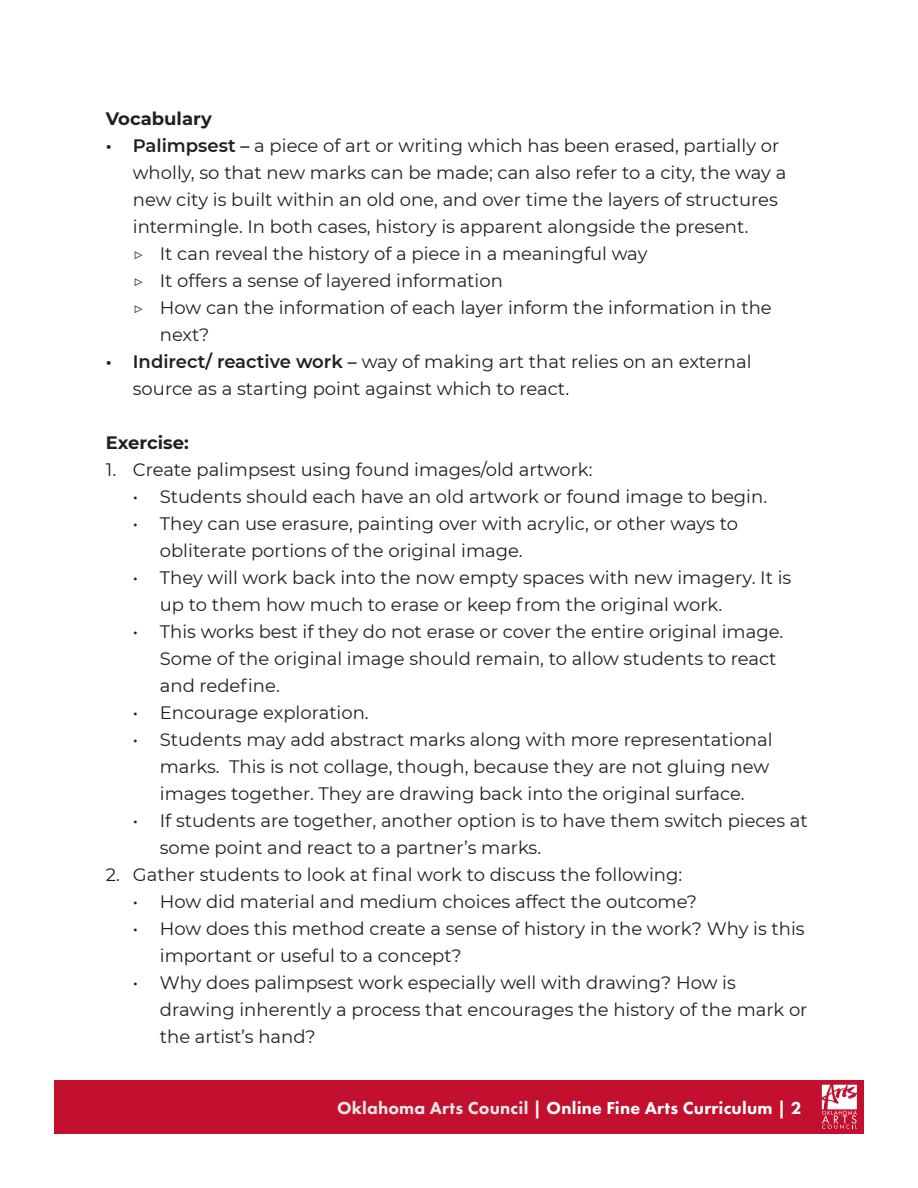
<style>
.page{position:relative;width:918px;height:1188px;background:#fff}
.page>*{position:absolute;margin:0;border:0;box-sizing:border-box;transform-origin:0 0}
.t1{font:18px/27px "Montserrat";color:#231f20}
.t2{font:800 18px "Futura PT";letter-spacing:.01em;color:#fff}
.t3{font:700 18px "Montserrat";color:#231f20}
.s1{font-weight:600}
.s2{color:#e6e7e9}
</style>
<div class="page">
<div style="left:54px;top:1080px;width:810px;height:54px;background:#c3102f"></div>
<svg style="left:822px;top:1085px;width:35px;height:44px"></svg>
<p class="t3" style="left:106px;top:106px;width:108px">Vocabulary</p>
<p class="t1" style="left:133px;top:132px;width:655px;text-indent:-27px"><span class="s1">• Palimpsest –</span> a piece of art or writing which has been erased, partially or wholly, so that new marks can be made; can also refer to a city, the way a new city is built within an old one, and over time the layers of structures intermingle. In both cases, history is apparent alongside the present.</p>
<p class="t1" style="left:133px;top:240px;width:516px">▷ It can reveal the history of a piece in a meaningful way</p>
<p class="t1" style="left:133px;top:267px;width:372px">▷ It offers a sense of layered information</p>
<p class="t1" style="left:160px;top:294px;width:613px;text-indent:-27px">▷ How can the information of each layer inform the information in the next?</p>
<p class="t1" style="left:133px;top:348px;width:620px;text-indent:-27px"><span class="s1">• Indirect/ reactive work –</span> way of making art that relies on an external source as a starting point against which to react.</p>
<p class="t3" style="left:106px;top:430px;width:84px">Exercise:</p>
<p class="t1" style="left:106px;top:456px;width:488px">1. Create palimpsest using found images/old artwork:</p>
<p class="t1" style="left:133px;top:483px;width:636px">• Students should each have an old artwork or found image to begin.</p>
<p class="t1" style="left:160px;top:510px;width:580px;text-indent:-27px">• They can use erasure, painting over with acrylic, or other ways to obliterate portions of the original image.</p>
<p class="t1" style="left:160px;top:564px;width:633px;text-indent:-27px">• They will work back into the now empty spaces with new imagery. It is up to them how much to erase or keep from the original work.</p>
<p class="t1" style="left:160px;top:618px;width:625px;text-indent:-27px">• This works best if they do not erase or cover the entire original image.<br>Some of the original image should remain, to allow students to react and redefine.</p>
<p class="t1" style="left:133px;top:699px;width:237px">• Encourage exploration.</p>
<p class="t1" style="left:160px;top:726px;width:614px;text-indent:-27px">• Students may add abstract marks along with more representational marks. This is not collage, though, because they are not gluing new images together. They are drawing back into the original surface.</p>
<p class="t1" style="left:160px;top:807px;width:650px;text-indent:-27px">• If students are together, another option is to have them switch pieces at some point and react to a partner’s marks.</p>
<p class="t1" style="left:106px;top:861px;width:578px">2. Gather students to look at final work to discuss the following:</p>
<p class="t1" style="left:133px;top:888px;width:566px">• How did material and medium choices affect the outcome?</p>
<p class="t1" style="left:160px;top:915px;width:646px;text-indent:-27px">• How does this method create a sense of history in the work? Why is this important or useful to a concept?</p>
<p class="t1" style="left:160px;top:969px;width:649px;text-indent:-27px">• Why does palimpsest work especially well with drawing? How is drawing inherently a process that encourages the history of the mark or the artist’s hand?</p>
<p class="t2" style="left:337px;top:1097px;width:466px"><span class="s2">Oklahoma Arts Council</span> | Online Fine Arts Curriculum | 2</p>
</div>
